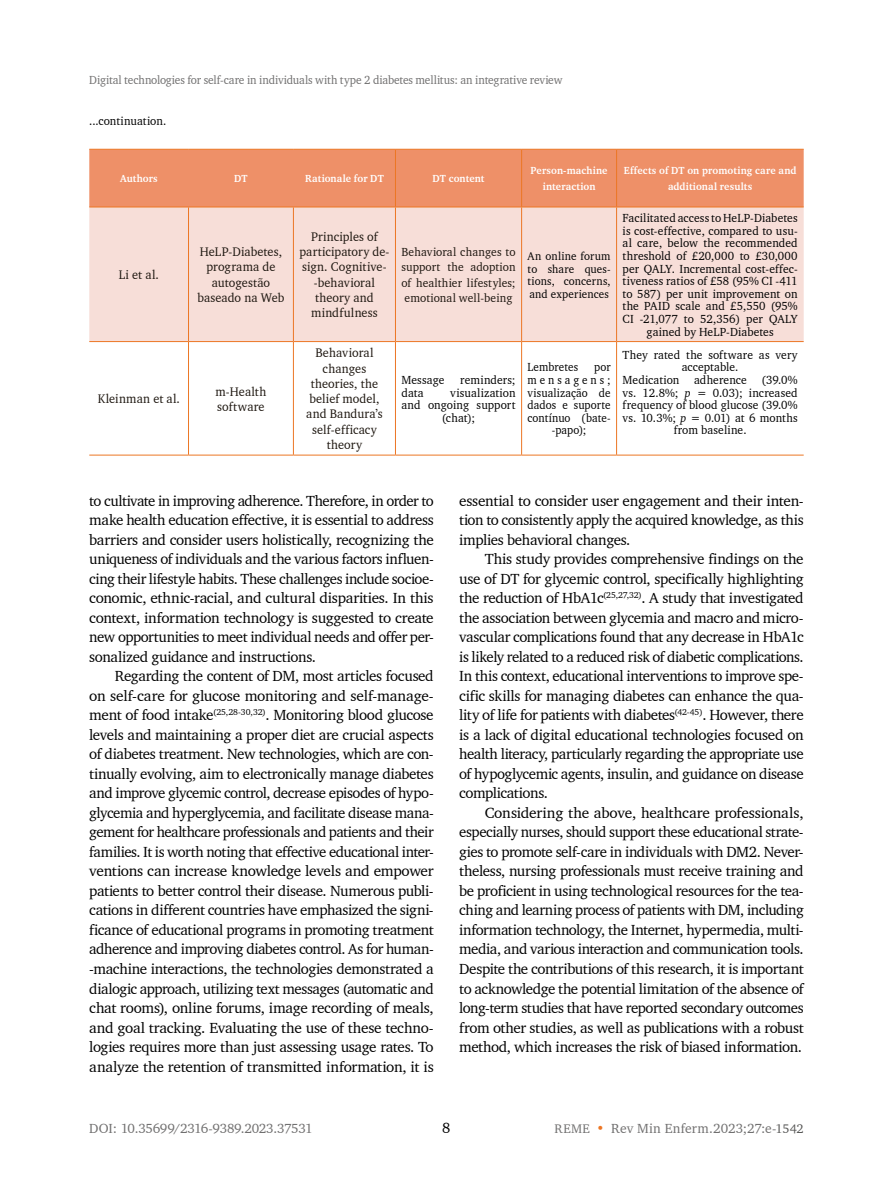
<style>
.page{position:relative;width:893px;height:1191px;background:#fff}
.page>*{position:absolute;margin:0;border:0;box-sizing:border-box;transform-origin:0 0}
.t1{font:15px/19.5px "Charter BT";letter-spacing:-.025em;color:#000;text-align:justify}
.t2{font:13.5px "Charter BT";letter-spacing:-.01em;color:#706f6f}
.t3{font:13.5px "Charter BT";letter-spacing:.01em;color:#706f6f}
.t4{font:12.75px/15.3px "Charter BT";letter-spacing:.01em;color:#1d160f;text-align:center;scale:.96 1}
.t5{font:12px/12.6px "Charter BT";letter-spacing:.01em;color:#000;text-align:center;scale:.96 1}
.t6{font:12px "Charter BT";letter-spacing:-.01em;color:#706f6f;scale:.95 1}
.t7{font:12px/15.3px "Charter BT";letter-spacing:.01em;color:#1d160f;text-align:justify;scale:.96 1}
.t8{font:12px "Charter BT";letter-spacing:.01em;color:#000;scale:.92 1}
.t9{font:12px "Charter BT";letter-spacing:.27em;color:#000;scale:.92 1}
.t10{font:11.55px/12.6px "Charter BT";letter-spacing:.015em;color:#000;text-align:justify;scale:.96 1}
.t11{font:700 10.5px/15.3px "Charter BT";letter-spacing:.015em;color:#fff;text-align:center;scale:.96 1}
.s1{font-style:italic}
.s2{font-size:12.75px}
.s3{color:#ed7623}
.s4{font-size:12.75px;color:#575756}
</style>
<div class="page">
<div style="left:89px;top:150px;width:715px;height:57px;background:#ee9068"></div>
<div style="left:89px;top:208px;width:715px;height:133px;background:#f7ded8"></div>
<svg style="left:89px;top:342px;width:715px;height:113px"></svg>
<hr style="left:89px;top:207px;width:100px;height:1px;background:#ec7624">
<hr style="left:189px;top:207px;width:104px;height:1px;background:#ec7624">
<hr style="left:188px;top:207px;width:1px;height:134px;background:#ec7624">
<hr style="left:293px;top:207px;width:102px;height:1px;background:#ec7624">
<hr style="left:293px;top:207px;width:1px;height:134px;background:#ec7624">
<hr style="left:395px;top:207px;width:127px;height:1px;background:#ec7624">
<hr style="left:395px;top:207px;width:1px;height:134px;background:#ec7624">
<hr style="left:522px;top:207px;width:95px;height:1px;background:#ec7624">
<hr style="left:521px;top:207px;width:1px;height:134px;background:#ec7624">
<hr style="left:617px;top:207px;width:187px;height:1px;background:#ec7624">
<hr style="left:616px;top:207px;width:1px;height:134px;background:#ec7624">
<hr style="left:188px;top:342px;width:1px;height:113px;background:#ec7624">
<hr style="left:293px;top:342px;width:1px;height:113px;background:#ec7624">
<hr style="left:395px;top:342px;width:1px;height:113px;background:#ec7624">
<hr style="left:521px;top:342px;width:1px;height:113px;background:#ec7624">
<hr style="left:616px;top:342px;width:1px;height:113px;background:#ec7624">
<hr style="left:89px;top:455px;width:100px;height:1px;background:#ec7624">
<hr style="left:189px;top:455px;width:104px;height:1px;background:#ec7624">
<hr style="left:293px;top:455px;width:102px;height:1px;background:#ec7624">
<hr style="left:395px;top:455px;width:127px;height:1px;background:#ec7624">
<hr style="left:522px;top:455px;width:95px;height:1px;background:#ec7624">
<hr style="left:617px;top:455px;width:187px;height:1px;background:#ec7624">
<hr style="left:395px;top:150px;width:1px;height:57px;background:#ec7624">
<hr style="left:521px;top:150px;width:1px;height:57px;background:#ec7624">
<hr style="left:616px;top:150px;width:1px;height:57px;background:#ec7624">
<hr style="left:89px;top:149px;width:100px;height:1px;background:#ec7624">
<hr style="left:189px;top:149px;width:104px;height:1px;background:#ec7624">
<hr style="left:293px;top:149px;width:102px;height:1px;background:#ec7624">
<hr style="left:395px;top:149px;width:127px;height:1px;background:#ec7624">
<hr style="left:522px;top:149px;width:95px;height:1px;background:#ec7624">
<hr style="left:617px;top:149px;width:187px;height:1px;background:#ec7624">
<hr style="left:89px;top:341px;width:100px;height:1px;background:#ec7624">
<hr style="left:189px;top:341px;width:104px;height:1px;background:#ec7624">
<hr style="left:293px;top:341px;width:102px;height:1px;background:#ec7624">
<hr style="left:395px;top:341px;width:127px;height:1px;background:#ec7624">
<hr style="left:522px;top:341px;width:95px;height:1px;background:#ec7624">
<hr style="left:617px;top:341px;width:187px;height:1px;background:#ec7624">
<p class="t6" style="left:89px;top:72px;width:500px">Digital technologies for self-care in individuals with type 2 diabetes mellitus: an integrative review</p>
<p class="t5" style="left:89px;top:114px;width:82px">...continuation.</p>
<p class="t11" style="left:120px;top:171px;width:41px">Authors</p>
<p class="t11" style="left:234px;top:171px;width:16px">DT</p>
<p class="t11" style="left:305px;top:171px;width:83px">Rationale for DT</p>
<p class="t11" style="left:432px;top:171px;width:56px">DT content</p>
<p class="t11" style="left:531px;top:163px;width:82px">Person-machine interaction</p>
<p class="t11" style="left:624px;top:163px;width:181px">Effects of DT on promoting care and additional results</p>
<p class="t4" style="left:119px;top:267px;width:43px">Li et al.</p>
<p class="t4" style="left:197px;top:244px;width:92px">HeLP-Diabetes, programa de autogestão baseado na Web</p>
<p class="t4" style="left:98px;top:391px;width:87px">Kleinman et al.</p>
<p class="t4" style="left:216px;top:383px;width:54px;text-align:left">m-Health software</p>
<p class="t4" style="left:299px;top:228px;width:95px">Principles of participatory de&shy;sign. Cognitive--behavioral theory and mindfulness</p>
<p class="t4" style="left:306px;top:345px;width:81px">Behavioral changes theories, the belief model, and Bandura’s self-efficacy theory</p>
<p class="t7" style="left:401px;top:244px;width:120px">Behavioral changes to support the adoption of healthier lifestyles; emotional well-being</p>
<p class="t10" style="left:528px;top:249px;width:88px">An online forum to share ques&shy;tions, concerns, and experiences</p>
<p class="t5" style="left:401px;top:373px;width:46px">Message</p>
<p class="t5" style="left:460px;top:373px;width:59px">reminders;</p>
<p class="t5" style="left:401px;top:386px;width:25px">data</p>
<p class="t5" style="left:450px;top:386px;width:70px">visualization</p>
<p class="t5" style="left:401px;top:398px;width:120px">and ongoing support</p>
<p class="t5" style="left:442px;top:411px;width:36px">(chat);</p>
<p class="t8" style="left:528px;top:360px;width:56px">Lembretes</p>
<p class="t8" style="left:594px;top:360px;width:19px">por</p>
<p class="t9" style="left:528px;top:372px;width:92px">mensagens;</p>
<p class="t8" style="left:528px;top:385px;width:92px">visualização de</p>
<p class="t8" style="left:528px;top:397px;width:92px">dados e suporte</p>
<p class="t8" style="left:528px;top:410px;width:92px">contínuo (bate-</p>
<p class="t8" style="left:552px;top:423px;width:39px">-papo);</p>
<p class="t5" style="left:623px;top:211px;width:184px">Facilitated access to HeLP-Diabetes is cost-effective, compared to usu&shy;al care, below the recommended threshold of £20,000 to £30,000 per QALY. Incremental cost-effec&shy;tiveness ratios of £58 (95% CI -411 to 587) per unit improvement on the PAID scale and £5,550 (95%<br>CI -21,077 to 52,356) per QALY gained by HeLP-Diabetes</p>
<p class="t5" style="left:623px;top:348px;width:184px">They rated the software as very acceptable.<br>Medication adherence (39.0% vs. 12.8%; <span class="s1">p</span> = 0.03); increased frequency of blood glucose (39.0% vs. 10.3%; <span class="s1">p</span> = 0.01) at 6 months from baseline.</p>
<p class="t1" style="left:89px;top:490px;width:346px">to cultivate in improving adherence. Therefore, in order to make health education effective, it is essential to address barriers and consider users holistically, recognizing the uniqueness of individuals and the various factors influen&shy;cing their lifestyle habits. These challenges include socioe&shy;conomic, ethnic-racial, and cultural disparities. In this context, information technology is suggested to create new opportunities to meet individual needs and offer per&shy;sonalized guidance and instructions.</p>
<p class="t1" style="left:89px;top:666px;width:346px;text-indent:26px">Regarding the content of DM, most articles focused on self-care for glucose monitoring and self-manage&shy;ment of food intake<sup>(25,28-30,32)</sup>. Monitoring blood glucose levels and maintaining a proper diet are crucial aspects of diabetes treatment. New technologies, which are con&shy;tinually evolving, aim to electronically manage diabetes and improve glycemic control, decrease episodes of hypo&shy;glycemia and hyperglycemia, and facilitate disease mana&shy;gement for healthcare professionals and patients and their families. It is worth noting that effective educational inter&shy;ventions can increase knowledge levels and empower patients to better control their disease. Numerous publi&shy;cations in different countries have emphasized the signi&shy;ficance of educational programs in promoting treatment adherence and improving diabetes control. As for human--machine interactions, the technologies demonstrated a dialogic approach, utilizing text messages (automatic and chat rooms), online forums, image recording of meals, and goal tracking. Evaluating the use of these techno&shy;logies requires more than just assessing usage rates. To analyze the retention of transmitted information, it is</p>
<p class="t1" style="left:459px;top:490px;width:346px">essential to consider user engagement and their inten&shy;tion to consistently apply the acquired knowledge, as this implies behavioral changes.</p>
<p class="t1" style="left:459px;top:549px;width:346px;text-indent:26px">This study provides comprehensive findings on the use of DT for glycemic control, specifically highlighting the reduction of HbA1c<sup>(25,27,32)</sup>. A study that investigated the association between glycemia and macro and micro&shy;vascular complications found that any decrease in HbA1c is likely related to a reduced risk of diabetic complications.<br>In this context, educational interventions to improve spe&shy;cific skills for managing diabetes can enhance the qua&shy;lity of life for patients with diabetes<sup>(42-45)</sup>. However, there is a lack of digital educational technologies focused on health literacy, particularly regarding the appropriate use of hypoglycemic agents, insulin, and guidance on disease complications.</p>
<p class="t1" style="left:459px;top:802px;width:346px;text-indent:26px">Considering the above, healthcare professionals, especially nurses, should support these educational strate&shy;gies to promote self-care in individuals with DM2. Never&shy;theless, nursing professionals must receive training and be proficient in using technological resources for the tea&shy;ching and learning process of patients with DM, including information technology, the Internet, hypermedia, multi&shy;media, and various interaction and communication tools.<br>Despite the contributions of this research, it is important to acknowledge the potential limitation of the absence of long-term studies that have reported secondary outcomes from other studies, as well as publications with a robust method, which increases the risk of biased information.</p>
<p class="t1" style="left:442px;top:1118px;width:10px">8</p>
<p class="t2" style="left:89px;top:1120px;width:225px">DOI: 10.35699/2316-9389.2023.37531</p>
<p class="t3" style="left:555px;top:1120px;width:251px"><span class="s2">REME</span> <span class="s3">•</span> Rev Min Enferm.2023;27:e-<span class="s4">1542</span></p>
</div>
